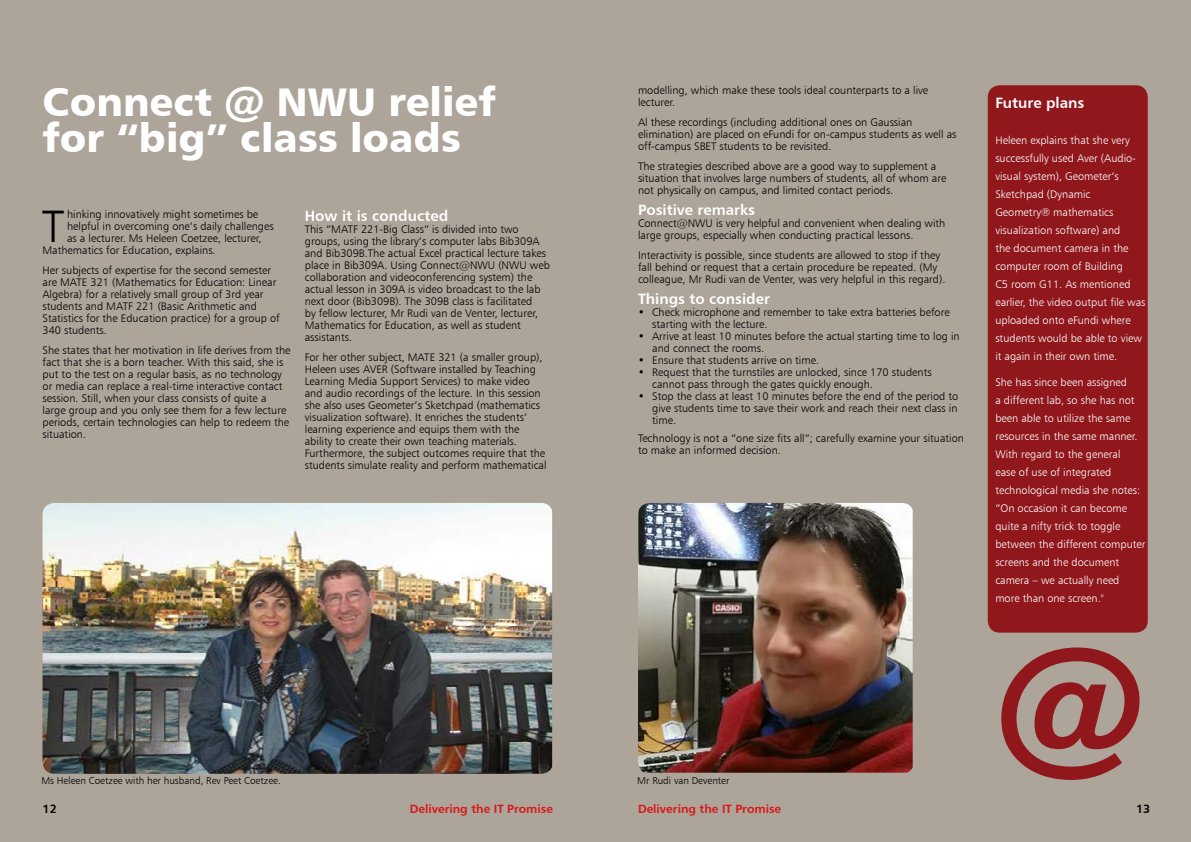
<style>
.page{position:relative;width:1191px;height:842px;background:#fff}
.page>*{position:absolute;margin:0;border:0;box-sizing:border-box;transform-origin:0 0}
.t1{font:150px "Humanist 777 BT Black B";color:#90171c}
.t2{font:45.6px "Humanist 777 BT Light B";color:#000}
.t3{font:40px/36px "Humanist 777 BT Black B";color:#fff}
.t4{font:15px "Humanist 777 BT Bold B";color:#fff}
.t5{font:12px "Humanist 777 BT Bold B";color:#da1617}
.t6{font:12px "Humanist 777 BT Bold B";color:#000}
.t7{font:11px/12px "Humanist 777 BT Light B";color:#000}
.t8{font:11px/18px "Humanist 777 BT Light B";color:#fff}
.t9{font:10px "Humanist 777 BT Light B";color:#000}
</style>
<div class="page">
<div style="left:0;top:0;width:595px;height:842px;background:#ada49a"></div>
<div style="left:595px;top:0;width:596px;height:842px;background:#ada49a"></div>
<img style="left:638px;top:503px;width:274px;height:270px">
<div style="left:987px;top:85px;width:160px;height:548px;background:#90171c;border-radius:12px"></div>
<img style="left:43px;top:503px;width:509px;height:271px">
<h3 class="t3" style="left:43px;top:83px;width:455px">Connect @ NWU relief for “big” class loads</h3>
<h2 class="t2" style="left:42px;top:198px;width:24px">T</h2>
<p class="t7" style="left:67px;top:208px;width:193px">hinking innovatively might sometimes be</p>
<p class="t7" style="left:67px;top:220px;width:208px">helpful in overcoming one’s daily challenges</p>
<p class="t7" style="left:67px;top:232px;width:196px">as a lecturer. Ms Heleen Coetzee, lecturer,</p>
<p class="t7" style="left:43px;top:244px;width:175px">Mathematics for Education, explains.</p>
<p class="t7" style="left:43px;top:264px;width:239px">Her subjects of expertise for the second semester are MATE 321 (Mathematics for Education: Linear Algebra) for a relatively small group of 3rd year students and MATF 221 (Basic Arithmetic and Statistics for the Education practice) for a group of 340 students.</p>
<p class="t7" style="left:43px;top:344px;width:250px">She states that her motivation in life derives from the fact that she is a born teacher. With this said, she is put to the test on a regular basis, as no technology or media can replace a real-time interactive contact session. Still, when your class consists of quite a large group and you only see them for a few lecture periods, certain technologies can help to redeem the situation.</p>
<h3 class="t4" style="left:305px;top:206px;width:145px">How it is conducted</h3>
<p class="t7" style="left:305px;top:223px;width:246px">This “MATF 221-Big Class” is divided into two groups, using the library’s computer labs Bib309A and Bib309B.The actual Excel practical lecture takes place in Bib309A. Using Connect@NWU (NWU web collaboration and videoconferencing system) the actual lesson in 309A is video broadcast to the lab next door (Bib309B). The 309B class is facilitated<br>by fellow lecturer, Mr Rudi van de Venter, lecturer, Mathematics for Education, as well as student assistants.</p>
<p class="t7" style="left:305px;top:351px;width:243px">For her other subject, MATE 321 (a smaller group), Heleen uses AVER (Software installed by Teaching Learning Media Support Services) to make video and audio recordings of the lecture. In this session she also uses Geometer’s Sketchpad (mathematics visualization software). It enriches the students’ learning experience and equips them with the ability to create their own teaching materials.<br>Furthermore, the subject outcomes require that the students simulate reality and perform mathematical</p>
<p class="t7" style="left:638px;top:84px;width:292px">modelling, which make these tools ideal counterparts to a live lecturer.</p>
<p class="t7" style="left:638px;top:116px;width:320px">Al these recordings (including additional ones on Gaussian elimination) are placed on eFundi for on-campus students as well as off-campus SBET students to be revisited.</p>
<p class="t7" style="left:638px;top:160px;width:310px">The strategies described above are a good way to supplement a situation that involves large numbers of students, all of whom are not physically on campus, and limited contact periods.</p>
<h3 class="t4" style="left:638px;top:200px;width:119px">Positive remarks</h3>
<p class="t7" style="left:638px;top:217px;width:309px">Connect@NWU is very helpful and convenient when dealing with large groups, especially when conducting practical lessons.</p>
<p class="t7" style="left:638px;top:249px;width:309px">Interactivity is possible, since students are allowed to stop if they fall behind or request that a certain procedure be repeated. (My colleague, Mr Rudi van de Venter, was very helpful in this regard).</p>
<h3 class="t4" style="left:638px;top:289px;width:133px">Things to consider</h3>
<p class="t7" style="left:652px;top:306px;width:299px;text-indent:-14px">• Check microphone and remember to take extra batteries before starting with the lecture.</p>
<p class="t7" style="left:652px;top:330px;width:309px;text-indent:-14px">• Arrive at least 10 minutes before the actual starting time to log in and connect the rooms.</p>
<p class="t7" style="left:638px;top:354px;width:182px">• Ensure that students arrive on time.</p>
<p class="t7" style="left:652px;top:366px;width:281px;text-indent:-14px">• Request that the turnstiles are unlocked, since 170 students cannot pass through the gates quickly enough.</p>
<p class="t7" style="left:652px;top:390px;width:308px;text-align:justify;text-indent:-14px">• Stop the class at least 10 minutes before the end of the period to give students time to save their work and reach their next class in time.</p>
<p class="t7" style="left:638px;top:432px;width:327px">Technology is not a “one size fits all”; carefully examine your situation to make an informed decision.</p>
<p class="t9" style="left:41px;top:774px;width:241px">Ms Heleen Coetzee with her husband, Rev Peet Coetzee.</p>
<p class="t9" style="left:637px;top:774px;width:94px">Mr Rudi van Deventer</p>
<p class="t6" style="left:43px;top:801px;width:16px">12</p>
<p class="t5" style="left:410px;top:801px;width:145px">Delivering the IT Promise</p>
<p class="t5" style="left:638px;top:801px;width:145px">Delivering the IT Promise</p>
<h3 class="t4" style="left:995px;top:93px;width:90px">Future plans</h3>
<p class="t8" style="left:995px;top:131px;width:152px">Heleen explains that she very successfully used Aver (Audio&shy;visual system), Geometer’s<br>Sketchpad (Dynamic<br>Geometry® mathematics visualization software) and<br>the document camera in the computer room of Building<br>C5 room G11. As mentioned earlier, the video output file was uploaded onto eFundi where students would be able to view it again in their own time.</p>
<p class="t8" style="left:995px;top:373px;width:152px">She has since been assigned<br>a different lab, so she has not been able to utilize the same resources in the same manner.<br>With regard to the general<br>ease of use of integrated technological media she notes: ”On occasion it can become quite a nifty trick to toggle between the different computer screens and the document camera – we actually need more than one screen."</p>
<h1 class="t1" style="left:995px;top:608px;width:152px">@</h1>
<p class="t6" style="left:1136px;top:801px;width:16px">13</p>
</div>
